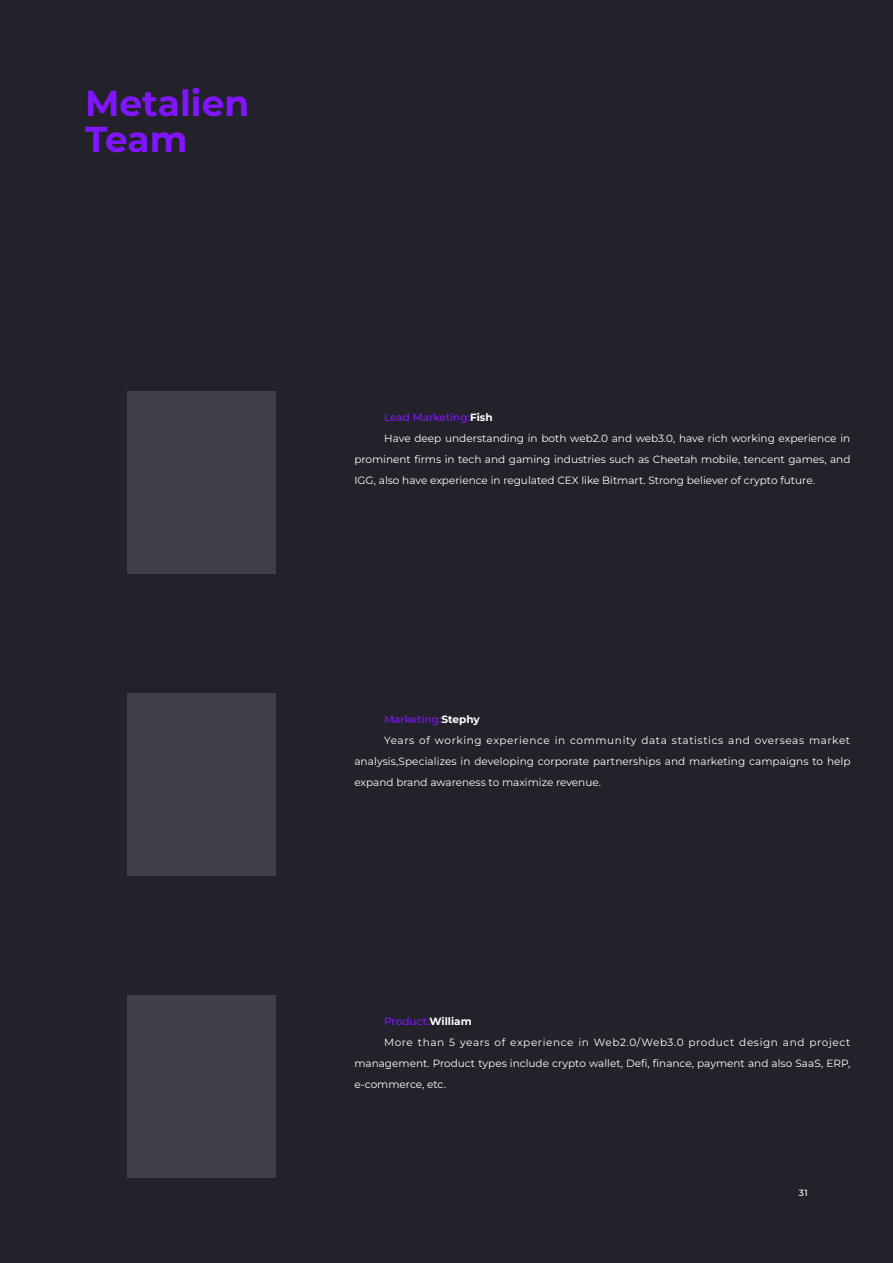
<style>
.page{position:relative;width:893px;height:1263px;background:#23222a}
.page>*{position:absolute;margin:0;border:0;box-sizing:border-box;transform-origin:0 0}
.t1{font:700 36px "Montserrat";color:#8115ff}
.紫色全宽段落{font:10.5px/21px "Montserrat";color:#fff;text-align:justify}
.紫色全宽段落-2{font:500 10.5px "Montserrat";color:#8115ff}
.t2{font:500 9px "Montserrat";color:#fff}
.s1{font-weight:700;color:#fff}
</style>
<div class="page">
<div style="left:128px;top:693px;width:148px;height:183px;background:#403f4a"></div>
<div style="left:128px;top:995px;width:148px;height:183px;background:#403f4a"></div>
<div style="left:128px;top:391px;width:148px;height:183px;background:#403f4a"></div>
<p class="t1" style="left:85px;top:79px;width:166px">Metalien</p>
<p class="t1" style="left:85px;top:115px;width:104px">Team</p>
<p class="紫色全宽段落-2" style="left:384px;top:411px;width:110px">Lead Marketing:<span class="s1">Fish</span></p>
<p class="紫色全宽段落" style="left:354px;top:428px;width:498px;text-indent:30px">Have deep understanding in both web2.0 and web3.0, have rich working experience in prominent firms in tech and gaming industries such as Cheetah mobile, tencent games, and IGG, also have experience in regulated CEX like Bitmart. Strong believer of crypto future.</p>
<p class="紫色全宽段落-2" style="left:384px;top:713px;width:97px">Marketing:<span class="s1">Stephy</span></p>
<p class="紫色全宽段落" style="left:354px;top:730px;width:498px;text-indent:30px">Years of working experience in community data statistics and overseas market analysis,Specializes in developing corporate partnerships and marketing campaigns to help expand brand awareness to maximize revenue.</p>
<p class="紫色全宽段落-2" style="left:384px;top:1014px;width:89px">Product:<span class="s1">William</span></p>
<p class="紫色全宽段落" style="left:354px;top:1032px;width:498px;text-indent:30px">More than 5 years of experience in Web2.0/Web3.0 product design and project management. Product types include crypto wallet, Defi, finance, payment and also SaaS, ERP, e-commerce, etc.</p>
<p class="t2" style="left:799px;top:1186px;width:11px">31</p>
</div>
